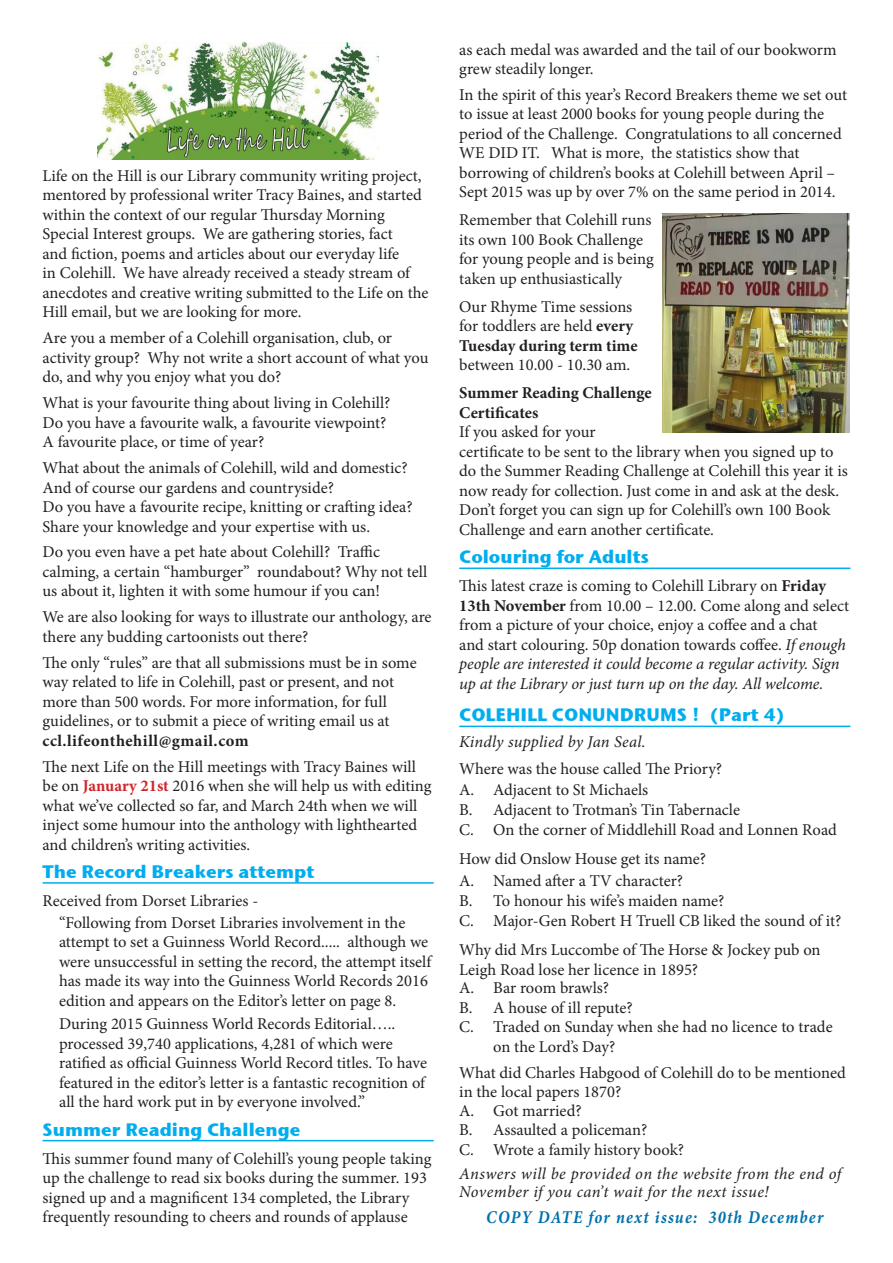
<style>
.page{position:relative;width:893px;height:1263px;background:#fff}
.page>*{position:absolute;margin:0;border:0;box-sizing:border-box;transform-origin:0 0}
.HEADING{font:700 18px "Stone Sans ITC";color:#00aeef}
.text_minion_short{font:italic 700 18px "Minion Pro";letter-spacing:.08em;color:#0071ad;scale:.9 1}
.TEXT_minion{font:16.5px/19.5px "Minion Pro";color:#231f20}
.TEXT_minion-2{font:italic 16.5px/18.1px "Minion Pro";letter-spacing:.02em;color:#231f20}
.TEXT_minion-3{font:700 16.5px/19.5px "Minion Pro";color:#231f20}
.s1{font-weight:700}
.s2{font-weight:700;color:#d1232a}
.s3{font-style:italic}
</style>
<div class="page">
<hr style="left:43px;top:882px;width:391px;height:2px;background:#00aeef">
<hr style="left:43px;top:1140px;width:391px;height:1px;background:#00aeef">
<img style="left:98px;top:43px;width:280px;height:116px">
<hr style="left:459px;top:567px;width:391px;height:2px;background:#00aeef">
<hr style="left:459px;top:726px;width:391px;height:1px;background:#00aeef">
<img style="left:662px;top:214px;width:187px;height:218px">
<p class="TEXT_minion" style="left:43px;top:166px;width:388px">Life on the Hill is our Library community writing project, mentored by professional writer Tracy Baines, and started within the context of our regular Thursday Morning Special Interest groups. We are gathering stories, fact<br>and fiction, poems and articles about our everyday life<br>in Colehill. We have already received a steady stream of anecdotes and creative writing submitted to the Life on the Hill email, but we are looking for more.</p>
<p class="TEXT_minion" style="left:43px;top:328px;width:387px">Are you a member of a Colehill organisation, club, or activity group? Why not write a short account of what you do, and why you enjoy what you do?</p>
<p class="TEXT_minion" style="left:43px;top:393px;width:349px">What is your favourite thing about living in Colehill?<br>Do you have a favourite walk, a favourite viewpoint?<br>A favourite place, or time of year?</p>
<p class="TEXT_minion" style="left:43px;top:458px;width:372px">What about the animals of Colehill, wild and domestic?<br>And of course our gardens and countryside?<br>Do you have a favourite recipe, knitting or crafting idea?<br>Share your knowledge and your expertise with us.</p>
<p class="TEXT_minion" style="left:43px;top:542px;width:386px">Do you even have a pet hate about Colehill? Traffic calming, a certain “hamburger” roundabout? Why not tell us about it, lighten it with some humour if you can!</p>
<p class="TEXT_minion" style="left:43px;top:607px;width:391px">We are also looking for ways to illustrate our anthology, are there any budding cartoonists out there?</p>
<p class="TEXT_minion" style="left:43px;top:653px;width:376px">The only “rules” are that all submissions must be in some way related to life in Colehill, past or present, and not more than 500 words. For more information, for full guidelines, or to submit a piece of writing email us at <span class="s1">ccl.lifeonthehill@gmail.com</span></p>
<p class="TEXT_minion" style="left:43px;top:757px;width:391px">The next Life on the Hill meetings with Tracy Baines will be on <span class="s2">January 21st</span> 2016 when she will help us with editing what we’ve collected so far, and March 24th when we will inject some humour into the anthology with lighthearted and children’s writing activities.</p>
<p class="HEADING" style="left:43px;top:856px;width:273px">The Record Breakers attempt</p>
<p class="TEXT_minion" style="left:43px;top:891px;width:217px">Received from Dorset Libraries -</p>
<p class="TEXT_minion" style="left:59px;top:912px;width:374px">“Following from Dorset Libraries involvement in the attempt to set a Guinness World Record..... although we were unsuccessful in setting the record, the attempt itself has made its way into the Guinness World Records 2016 edition and appears on the Editor’s letter on page 8.</p>
<p class="TEXT_minion" style="left:59px;top:1014px;width:369px">During 2015 Guinness World Records Editorial….. processed 39,740 applications, 4,281 of which were ratified as official Guinness World Record titles. To have featured in the editor’s letter is a fantastic recognition of all the hard work put in by everyone involved.”</p>
<p class="HEADING" style="left:43px;top:1113px;width:259px">Summer Reading Challenge</p>
<p class="TEXT_minion" style="left:43px;top:1149px;width:390px">This summer found many of Colehill’s young people taking up the challenge to read six books during the summer. 193 signed up and a magnificent 134 completed, the Library frequently resounding to cheers and rounds of applause</p>
<p class="TEXT_minion" style="left:459px;top:40px;width:379px">as each medal was awarded and the tail of our bookworm grew steadily longer.</p>
<p class="TEXT_minion" style="left:459px;top:85px;width:389px">In the spirit of this year’s Record Breakers theme we set out to issue at least 2000 books for young people during the period of the Challenge. Congratulations to all concerned WE DID IT. What is more, the statistics show that borrowing of children’s books at Colehill between April – Sept 2015 was up by over 7% on the same period in 2014.</p>
<p class="TEXT_minion" style="left:459px;top:210px;width:196px">Remember that Colehill runs its own 100 Book Challenge for young people and is being taken up enthusiastically</p>
<p class="TEXT_minion" style="left:459px;top:297px;width:180px">Our Rhyme Time sessions for toddlers are held <span class="s1">every<br>Tuesday during term time </span>between 10.00 - 10.30 am.</p>
<p class="TEXT_minion-3" style="left:459px;top:383px;width:194px">Summer Reading Challenge<br>Certificates</p>
<p class="TEXT_minion" style="left:459px;top:422px;width:390px">If you asked for your<br>certificate to be sent to the library when you signed up to do the Summer Reading Challenge at Colehill this year it is now ready for collection. Just come in and ask at the desk.<br>Don’t forget you can sign up for Colehill’s own 100 Book Challenge and earn another certificate.</p>
<p class="HEADING" style="left:459px;top:541px;width:191px">Colouring for Adults</p>
<p class="TEXT_minion" style="left:459px;top:576px;width:391px">This latest craze is coming to Colehill Library on <span class="s1">Friday 13th November</span> from 10.00 – 12.00. Come along and select from a picture of your choice, enjoy a coffee and a chat<br>and start colouring. 50p donation towards coffee. <span class="s3">If enough people are interested it could become a regular activity. Sign up at the Library or just turn up on the day. All welcome.</span></p>
<p class="HEADING" style="left:459px;top:699px;width:327px">COLEHILL CONUNDRUMS ! (Part 4)</p>
<p class="TEXT_minion-2" style="left:459px;top:733px;width:188px">Kindly supplied by Jan Seal.</p>
<p class="TEXT_minion" style="left:459px;top:759px;width:264px">Where was the house called The Priory?</p>
<p class="TEXT_minion" style="left:459px;top:780px;width:17px">A.</p>
<p class="TEXT_minion" style="left:493px;top:780px;width:156px">Adjacent to St Michaels</p>
<p class="TEXT_minion" style="left:459px;top:800px;width:15px">B.</p>
<p class="TEXT_minion" style="left:493px;top:800px;width:248px">Adjacent to Trotman’s Tin Tabernacle</p>
<p class="TEXT_minion" style="left:459px;top:820px;width:16px">C.</p>
<p class="TEXT_minion" style="left:493px;top:820px;width:345px">On the corner of Middlehill Road and Lonnen Road</p>
<p class="TEXT_minion" style="left:459px;top:849px;width:248px">How did Onslow House get its name?</p>
<p class="TEXT_minion" style="left:459px;top:871px;width:17px">A.</p>
<p class="TEXT_minion" style="left:493px;top:871px;width:191px">Named after a TV character?</p>
<p class="TEXT_minion" style="left:459px;top:891px;width:15px">B.</p>
<p class="TEXT_minion" style="left:493px;top:891px;width:233px">To honour his wife’s maiden name?</p>
<p class="TEXT_minion" style="left:459px;top:911px;width:16px">C.</p>
<p class="TEXT_minion" style="left:493px;top:911px;width:350px">Major-Gen Robert H Truell CB liked the sound of it?</p>
<p class="TEXT_minion" style="left:459px;top:940px;width:363px">Why did Mrs Luccombe of The Horse &amp; Jockey pub on<br>Leigh Road lose her licence in 1895?</p>
<p class="TEXT_minion" style="left:459px;top:978px;width:17px">A.</p>
<p class="TEXT_minion" style="left:493px;top:978px;width:117px">Bar room brawls?</p>
<p class="TEXT_minion" style="left:459px;top:998px;width:15px">B.</p>
<p class="TEXT_minion" style="left:493px;top:998px;width:141px">A house of ill repute?</p>
<p class="TEXT_minion" style="left:459px;top:1017px;width:16px">C.</p>
<p class="TEXT_minion" style="left:493px;top:1017px;width:341px">Traded on Sunday when she had no licence to trade on the Lord’s Day?</p>
<p class="TEXT_minion" style="left:459px;top:1063px;width:388px">What did Charles Habgood of Colehill do to be mentioned in the local papers 1870?</p>
<p class="TEXT_minion" style="left:459px;top:1101px;width:17px">A.</p>
<p class="TEXT_minion" style="left:493px;top:1101px;width:90px">Got married?</p>
<p class="TEXT_minion" style="left:459px;top:1120px;width:15px">B.</p>
<p class="TEXT_minion" style="left:493px;top:1120px;width:156px">Assaulted a policeman?</p>
<p class="TEXT_minion" style="left:459px;top:1140px;width:16px">C.</p>
<p class="TEXT_minion" style="left:493px;top:1140px;width:192px">Wrote a family history book?</p>
<p class="TEXT_minion-2" style="left:459px;top:1164px;width:384px">Answers will be provided on the website from the end of<br>November if you can’t wait for the next issue!</p>
<p class="text_minion_short" style="left:486px;top:1204px;width:376px">COPY DATE for next issue: 30th December</p>
</div>
